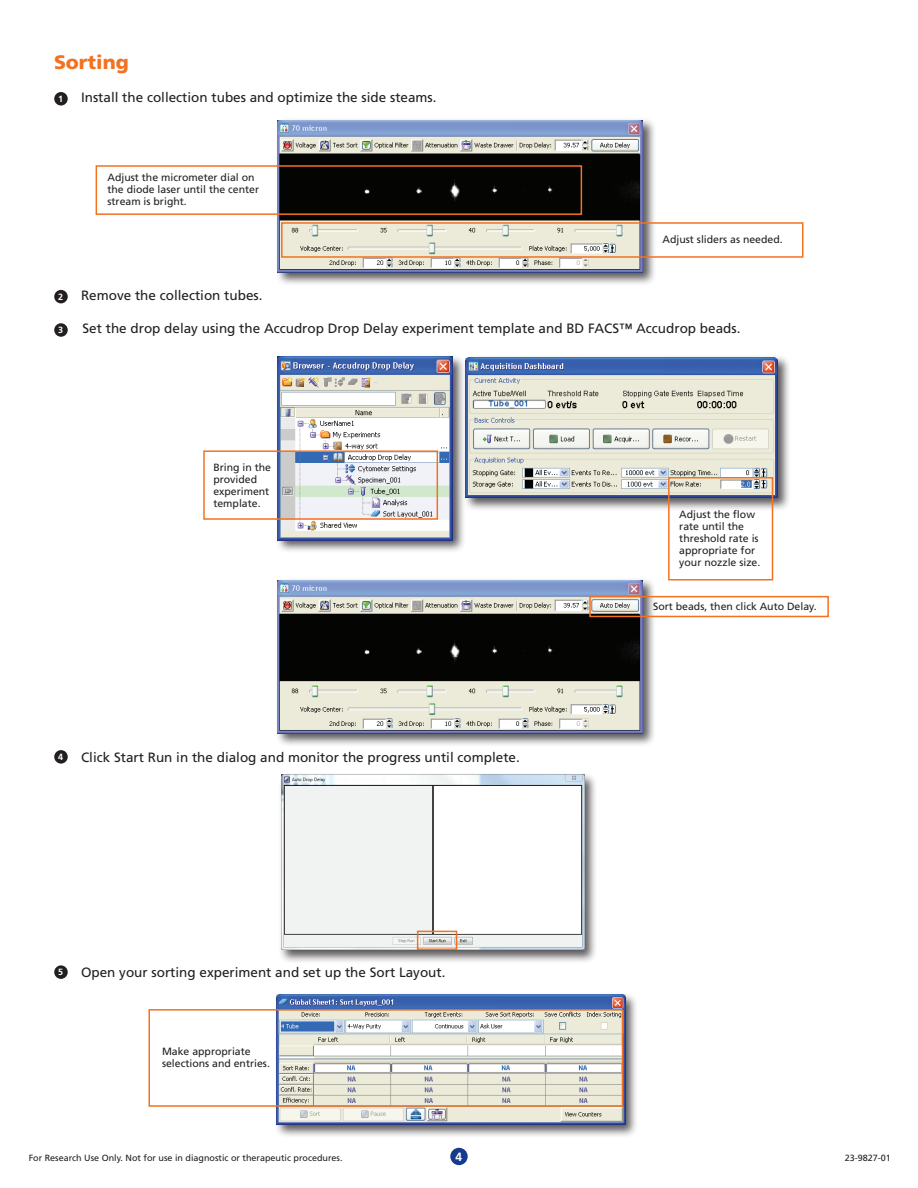
<style>
.page{position:relative;width:918px;height:1188px;background:#fff}
.page>*{position:absolute;margin:0;border:0;box-sizing:border-box;transform-origin:0 0}
.t1{font:900 19.5px "Frutiger";color:#f37121}
.t2{font:13.5px "Frutiger";color:#231f20}
.t3{font:700 12px "Frutiger";color:#fff}
.t4{font:10.5px/12px "Frutiger";color:#231f20}
.t5{font:9px "Frutiger";color:#231f20}
.t6{font:700 9px "Frutiger";color:#fff}
</style>
<div class="page">
<div style="left:274px;top:992px;width:365px;height:146px;background:#231f20;opacity:.75"></div>
<img style="left:277px;top:995px;width:348px;height:130px">
<div style="left:275px;top:578px;width:382px;height:169px;background:#231f20;opacity:.75"></div>
<img style="left:278px;top:580px;width:365px;height:153px">
<div style="left:275px;top:117px;width:382px;height:169px;background:#231f20;opacity:.75"></div>
<img style="left:278px;top:120px;width:365px;height:153px">
<div style="left:281px;top:222px;width:523px;height:36px;border:2px solid #f37121"></div>
<div style="left:96px;top:165px;width:486px;height:50px;border:2px solid #f37121"></div>
<div style="left:275px;top:354px;width:191px;height:200px;background:#231f20;opacity:.75"></div>
<img style="left:278px;top:357px;width:174px;height:183px">
<div style="left:463px;top:354px;width:328px;height:157px;background:#231f20;opacity:.75"></div>
<img style="left:466px;top:357px;width:312px;height:141px">
<div style="left:203px;top:450px;width:235px;height:70px;border:2px solid #f37121"></div>
<div style="left:668px;top:477px;width:105px;height:103px;border:2px solid #f37121"></div>
<div style="left:589px;top:596px;width:240px;height:21px;border:2px solid #f37121"></div>
<div style="left:148px;top:1009px;width:475px;height:98px;border:2px solid #f37121"></div>
<div style="left:450px;top:1148px;width:18px;height:17px;background:#143b8d;border-radius:50%"></div>
<div style="left:54px;top:92px;width:14px;height:14px;background:#231f20;border-radius:50%"></div>
<div style="left:54px;top:290px;width:14px;height:13px;background:#231f20;border-radius:50%"></div>
<div style="left:54px;top:323px;width:14px;height:14px;background:#231f20;border-radius:50%"></div>
<div style="left:54px;top:750px;width:14px;height:14px;background:#231f20;border-radius:50%"></div>
<div style="left:54px;top:965px;width:14px;height:14px;background:#231f20;border-radius:50%"></div>
<div style="left:278px;top:772px;width:320px;height:191px;background:#231f20;opacity:.75"></div>
<img style="left:281px;top:775px;width:303px;height:175px">
<div style="left:417px;top:931px;width:40px;height:19px;border:2px solid #f37121"></div>
<h1 class="t1" style="left:54px;top:51px;width:76px">Sorting</h1>
<p class="t2" style="left:81px;top:90px;width:357px">Install the collection tubes and optimize the side steams.</p>
<p class="t6" style="left:58px;top:93px;width:7px">1</p>
<p class="t6" style="left:58px;top:291px;width:7px">2</p>
<p class="t6" style="left:58px;top:325px;width:7px">3</p>
<p class="t4" style="left:107px;top:171px;width:153px">Adjust the micrometer dial on the diode laser until the center stream is bright.</p>
<p class="t4" style="left:663px;top:234px;width:122px">Adjust sliders as needed.</p>
<p class="t2" style="left:81px;top:288px;width:183px">Remove the collection tubes.</p>
<p class="t2" style="left:82px;top:321px;width:659px">Set the drop delay using the Accudrop Drop Delay experiment template and BD FACS™ Accudrop beads.</p>
<p class="t4" style="left:213px;top:461px;width:59px">Bring in the provided experiment template.</p>
<p class="t4" style="left:679px;top:509px;width:83px">Adjust the flow rate until the threshold rate is appropriate for your nozzle size.</p>
<p class="t4" style="left:653px;top:601px;width:165px">Sort beads, then click Auto Delay.</p>
<p class="t6" style="left:58px;top:751px;width:7px">4</p>
<p class="t2" style="left:81px;top:750px;width:440px">Click Start Run in the dialog and monitor the progress until complete.</p>
<p class="t6" style="left:58px;top:967px;width:7px">5</p>
<p class="t2" style="left:81px;top:964px;width:366px">Open your sorting experiment and set up the Sort Layout.</p>
<p class="t4" style="left:162px;top:1046px;width:109px">Make appropriate selections and entries.</p>
<p class="t5" style="left:29px;top:1153px;width:315px">For Research Use Only. Not for use in diagnostic or therapeutic procedures.</p>
<p class="t3" style="left:456px;top:1150px;width:8px">4</p>
<p class="t5" style="left:845px;top:1153px;width:48px">23-9827-01</p>
</div>
